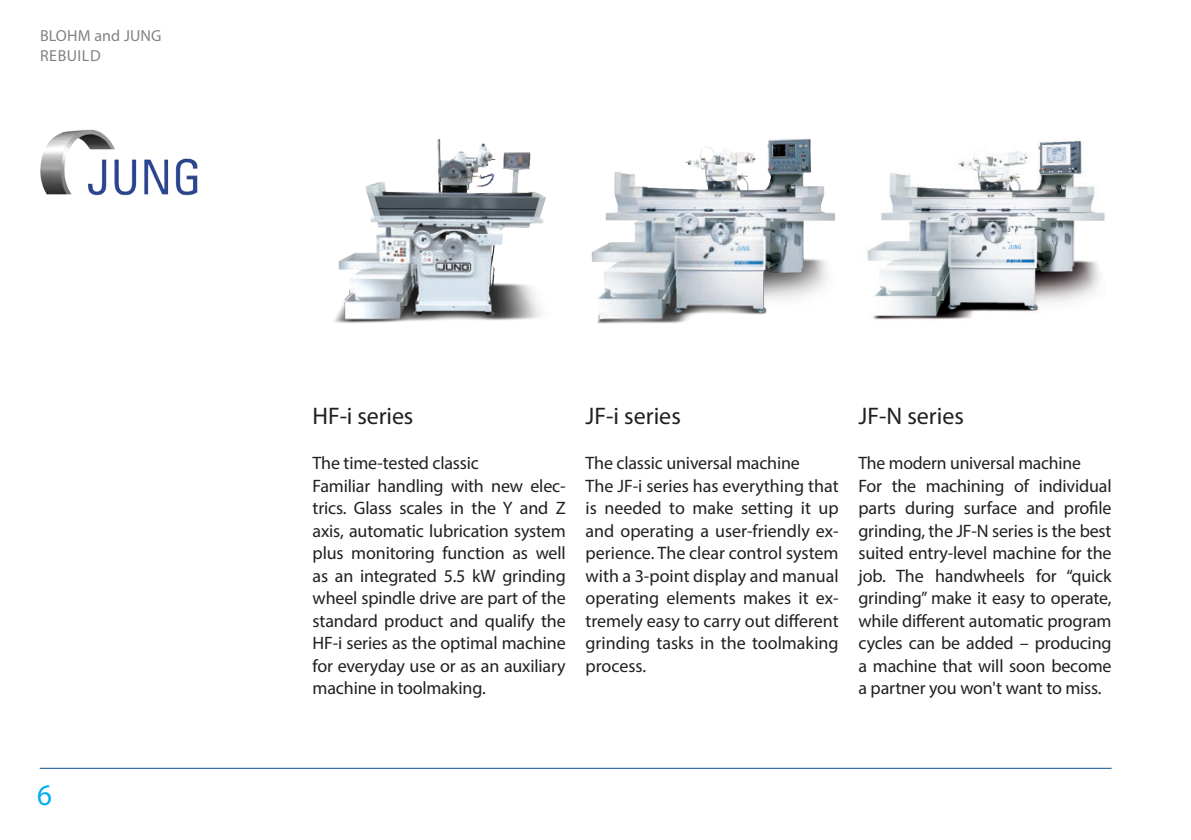
<style>
.page{position:relative;width:1191px;height:840px;background:#fff}
.page>*{position:absolute;margin:0;border:0;box-sizing:border-box;transform-origin:0 0}
.t1{font:30px "Myriad Pro";color:#00aeef}
.Headline{font:24px "Myriad Pro";color:#231f20}
.Fliesstext{font:18px/22.4px "Myriad Pro";letter-spacing:-.01em;color:#231f20;text-align:justify}
.t2{font:16px/20px "Myriad Pro";letter-spacing:.01em;color:#808285}
</style>
<div class="page">
<hr style="left:40px;top:767px;width:1071px;height:1px;background:#01519b">
<img style="left:334px;top:138px;width:212px;height:185px">
<img style="left:591px;top:138px;width:244px;height:186px">
<img style="left:867px;top:141px;width:238px;height:179px">
<img style="left:40px;top:129px;width:158px;height:67px">
<p class="t2" style="left:40px;top:25px;width:123px">BLOHM and JUNG<br>REBUILD</p>
<h1 class="t1" style="left:37px;top:776px;width:16px">6</h1>
<p class="Headline" style="left:313px;top:401px;width:102px">HF-i series</p>
<p class="Fliesstext" style="left:313px;top:451px;width:168px">The time-tested classic</p>
<p class="Fliesstext" style="left:313px;top:474px;width:255px">Familiar handling with new elec&shy;trics. Glass scales in the Y and Z axis, automatic lubrication system plus monitoring function as well as an integrated 5.5 kW grinding wheel spindle drive are part of the standard product and qualify the HF-i series as the optimal machine for everyday use or as an auxiliary machine in toolmaking.</p>
<p class="Headline" style="left:585px;top:401px;width:97px">JF-i series</p>
<p class="Fliesstext" style="left:585px;top:451px;width:216px">The classic universal machine</p>
<p class="Fliesstext" style="left:585px;top:474px;width:255px">The JF-i series has everything that is needed to make setting it up and operating a user-friendly ex&shy;perience. The clear control system with a 3-point display and manual operating elements makes it ex&shy;tremely easy to carry out different grinding tasks in the toolmaking process.</p>
<p class="Headline" style="left:858px;top:401px;width:107px">JF-N series</p>
<p class="Fliesstext" style="left:858px;top:451px;width:224px">The modern universal machine</p>
<p class="Fliesstext" style="left:858px;top:474px;width:255px">For the machining of individual parts during surface and profile grinding, the JF-N series is the best suited entry-level machine for the job. The handwheels for “quick grinding” make it easy to operate, while different automatic program cycles can be added – producing a machine that will soon become a partner you won't want to miss.</p>
</div>
